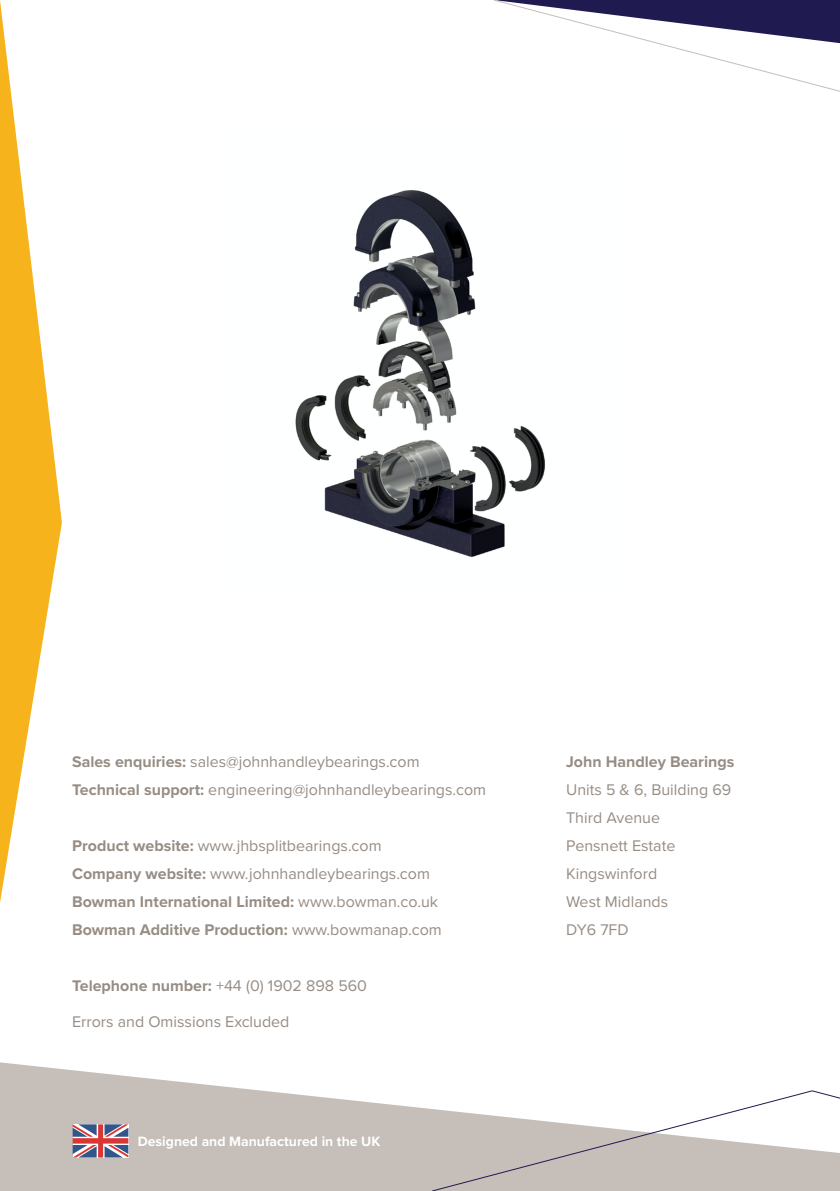
<style>
.page{position:relative;width:840px;height:1191px;background:#fff}
.page>*{position:absolute;margin:0;border:0;box-sizing:border-box;transform-origin:0 0}
.Copy{font:16px "Proxima Nova";color:#978d84}
.Copy-2{font:700 16px "Proxima Nova";color:#978d84}
.Copy-3{font:700 14px "Proxima Nova";color:#fff}
.s1{font-weight:700}
.s2{font-weight:400}
</style>
<div class="page">
<svg style="left:0;top:1062px;width:431px;height:129px;fill:#c5beb9"></svg>
<svg style="left:431px;top:1090px;width:408px;height:101px"></svg>
<svg style="left:493px;top:0;width:346px;height:92px"></svg>
<svg style="left:0;top:0;width:62px;height:903px"></svg>
<img style="left:295px;top:190px;width:250px;height:367px">
<svg style="left:73px;top:1124px;width:55px;height:33px"></svg>
<p class="Copy" style="left:72px;top:752px;width:349px"><span class="s1">Sales enquiries:</span> sales@johnhandleybearings.com</p>
<p class="Copy" style="left:72px;top:780px;width:415px"><span class="s1">Technical support:</span> engineering@johnhandleybearings.com</p>
<p class="Copy" style="left:72px;top:836px;width:311px"><span class="s1">Product website:</span> www.jhbsplitbearings.com</p>
<p class="Copy" style="left:72px;top:864px;width:359px"><span class="s1">Company website:</span> www.johnhandleybearings.com</p>
<p class="Copy-2" style="left:72px;top:892px;width:367px">Bowman International Limited: <span class="s2">www.bowman.co.uk</span></p>
<p class="Copy-2" style="left:72px;top:920px;width:371px">Bowman Additive Production: <span class="s2">www.bowmanap.com</span></p>
<p class="Copy-2" style="left:72px;top:976px;width:296px">Telephone number: <span class="s2">+44 (0) 1902 898 560</span></p>
<p class="Copy" style="left:72px;top:1012px;width:219px">Errors and Omissions Excluded</p>
<p class="Copy-3" style="left:138px;top:1133px;width:244px">Designed and Manufactured in the UK</p>
<p class="Copy-2" style="left:566px;top:752px;width:170px">John Handley Bearings</p>
<p class="Copy" style="left:566px;top:780px;width:167px">Units 5 &amp; 6, Building 69</p>
<p class="Copy" style="left:566px;top:808px;width:95px">Third Avenue</p>
<p class="Copy" style="left:566px;top:836px;width:111px">Pensnett Estate</p>
<p class="Copy" style="left:566px;top:864px;width:92px">Kingswinford</p>
<p class="Copy" style="left:566px;top:892px;width:103px">West Midlands</p>
<p class="Copy" style="left:566px;top:920px;width:64px">DY6 7FD</p>
</div>
